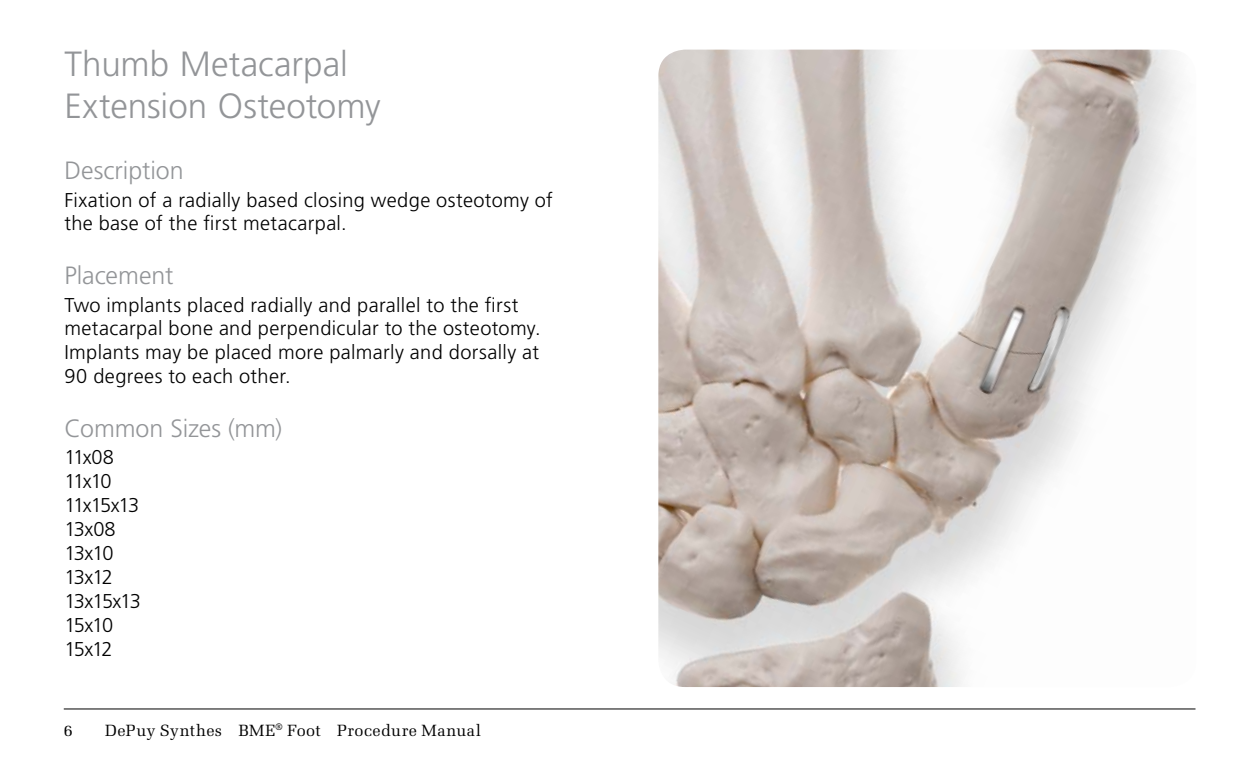
<style>
.page{position:relative;width:1260px;height:765px;background:#fff}
.page>*{position:absolute;margin:0;border:0;box-sizing:border-box;transform-origin:0 0}
.t1{font:300 35px/42.5px "Frutiger LT Std";color:#939598}
.t2{font:300 25px "Frutiger LT Std";color:#939598}
.t3{font:300 20px/23.8px "Frutiger LT Std";letter-spacing:.015em;color:#000}
.t4{font:300 20px/24px "Frutiger LT Std";letter-spacing:-.055em;color:#000}
.t5{font:16.25px "Melior LT Std";letter-spacing:.025em;color:#000}
</style>
<div class="page">
<hr style="left:64px;top:709px;width:1132px;height:1px;background:#000">
<img style="left:658px;top:50px;width:521px;height:637px">
<h1 class="t1" style="left:64px;top:43px;width:318px">Thumb Metacarpal<br>Extension Osteotomy</h1>
<p class="t2" style="left:64px;top:157px;width:121px">Description</p>
<p class="t3" style="left:64px;top:188px;width:490px">Fixation of a radially based closing wedge osteotomy of the base of the first metacarpal.</p>
<p class="t2" style="left:64px;top:262px;width:111px">Placement</p>
<p class="t3" style="left:64px;top:293px;width:478px">Two implants placed radially and parallel to the first metacarpal bone and perpendicular to the osteotomy.<br>Implants may be placed more palmarly and dorsally at 90 degrees to each other.</p>
<p class="t2" style="left:64px;top:414px;width:219px">Common Sizes (mm)</p>
<p class="t4" style="left:64px;top:446px;width:78px">11x08<br>11x10<br>11x15x13<br>13x08<br>13x10<br>13x12<br>13x15x13<br>15x10<br>15x12</p>
<p class="t5" style="left:64px;top:721px;width:11px">6</p>
<p class="t5" style="left:105px;top:721px;width:377px">DePuy Synthes BME<sup>®</sup> Foot Procedure Manual</p>
</div>
